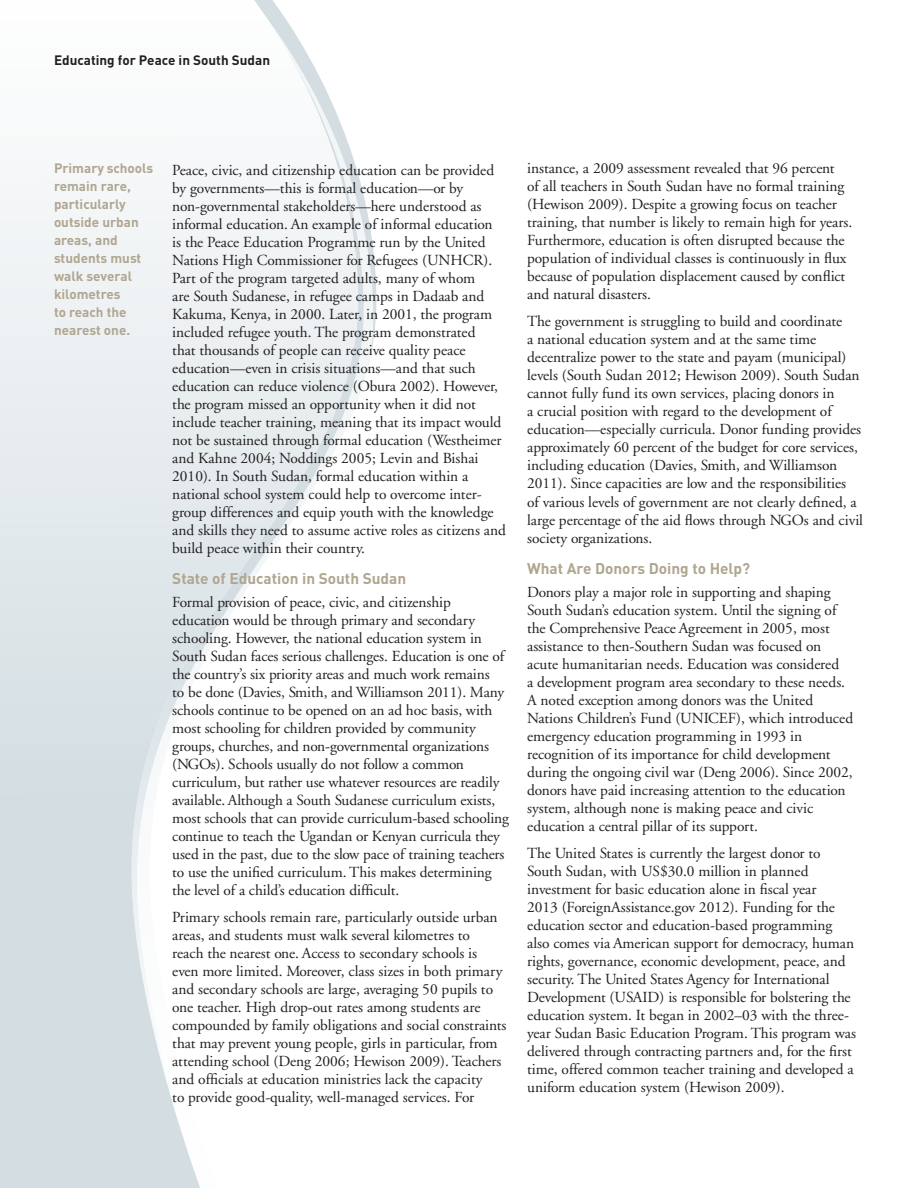
<style>
.page{position:relative;width:918px;height:1188px;background:#fff}
.page>*{position:absolute;margin:0;border:0;box-sizing:border-box;transform-origin:0 0}
.t1{font:15.3px/18px "Adobe Garamond";color:#231f20}
.t2{font:700 15.3px "DIN";color:#b0a690}
.t3{font:700 13.5px/18px "DIN";color:#b0a690}
.t4{font:700 13.5px "DIN";color:#231f20}
</style>
<div class="page">
<svg style="left:0;top:181px;width:137px;height:1007px;background:#dde5e8"></svg>
<svg style="left:137px;top:0;width:238px;height:1188px"></svg>
<p class="t4" style="left:54px;top:52px;width:218px">Educating for Peace in South Sudan</p>
<p class="t3" style="left:54px;top:159px;width:101px">Primary schools remain rare, particularly outside urban areas, and students must walk several kilometres<br>to reach the nearest one.</p>
<p class="t1" style="left:172px;top:161px;width:335px">Peace, civic, and citizenship education can be provided by governments—this is formal education—or by non-governmental stakeholders—here understood as informal education. An example of informal education<br>is the Peace Education Programme run by the United Nations High Commissioner for Refugees (UNHCR).<br>Part of the program targeted adults, many of whom<br>are South Sudanese, in refugee camps in Dadaab and Kakuma, Kenya, in 2000. Later, in 2001, the program included refugee youth. The program demonstrated<br>that thousands of people can receive quality peace education—even in crisis situations—and that such education can reduce violence (Obura 2002). However, the program missed an opportunity when it did not include teacher training, meaning that its impact would not be sustained through formal education (Westheimer and Kahne 2004; Noddings 2005; Levin and Bishai 2010). In South Sudan, formal education within a national school system could help to overcome inter&shy;group differences and equip youth with the knowledge and skills they need to assume active roles as citizens and build peace within their country.</p>
<p class="t2" style="left:172px;top:569px;width:235px">State of Education in South Sudan</p>
<p class="t1" style="left:172px;top:593px;width:338px">Formal provision of peace, civic, and citizenship education would be through primary and secondary schooling. However, the national education system in South Sudan faces serious challenges. Education is one of the country’s six priority areas and much work remains<br>to be done (Davies, Smith, and Williamson 2011). Many schools continue to be opened on an ad hoc basis, with most schooling for children provided by community groups, churches, and non-governmental organizations (NGOs). Schools usually do not follow a common curriculum, but rather use whatever resources are readily available. Although a South Sudanese curriculum exists, most schools that can provide curriculum-based schooling continue to teach the Ugandan or Kenyan curricula they used in the past, due to the slow pace of training teachers to use the unified curriculum. This makes determining the level of a child’s education difficult.</p>
<p class="t1" style="left:172px;top:908px;width:336px">Primary schools remain rare, particularly outside urban areas, and students must walk several kilometres to<br>reach the nearest one. Access to secondary schools is even more limited. Moreover, class sizes in both primary and secondary schools are large, averaging 50 pupils to one teacher. High drop-out rates among students are compounded by family obligations and social constraints that may prevent young people, girls in particular, from attending school (Deng 2006; Hewison 2009). Teachers and officials at education ministries lack the capacity<br>to provide good-quality, well-managed services. For</p>
<p class="t1" style="left:527px;top:160px;width:327px">instance, a 2009 assessment revealed that 96 percent<br>of all teachers in South Sudan have no formal training (Hewison 2009). Despite a growing focus on teacher training, that number is likely to remain high for years.<br>Furthermore, education is often disrupted because the population of individual classes is continuously in flux because of population displacement caused by conflict and natural disasters.</p>
<p class="t1" style="left:527px;top:313px;width:337px">The government is struggling to build and coordinate<br>a national education system and at the same time decentralize power to the state and payam (municipal) levels (South Sudan 2012; Hewison 2009). South Sudan cannot fully fund its own services, placing donors in<br>a crucial position with regard to the development of education—especially curricula. Donor funding provides approximately 60 percent of the budget for core services, including education (Davies, Smith, and Williamson 2011). Since capacities are low and the responsibilities<br>of various levels of government are not clearly defined, a large percentage of the aid flows through NGOs and civil society organizations.</p>
<p class="t2" style="left:527px;top:558px;width:225px">What Are Donors Doing to Help?</p>
<p class="t1" style="left:527px;top:583px;width:328px">Donors play a major role in supporting and shaping South Sudan’s education system. Until the signing of the Comprehensive Peace Agreement in 2005, most assistance to then-Southern Sudan was focused on acute humanitarian needs. Education was considered<br>a development program area secondary to these needs.<br>A noted exception among donors was the United Nations Children’s Fund (UNICEF), which introduced emergency education programming in 1993 in recognition of its importance for child development during the ongoing civil war (Deng 2006). Since 2002, donors have paid increasing attention to the education system, although none is making peace and civic education a central pillar of its support.</p>
<p class="t1" style="left:527px;top:844px;width:330px">The United States is currently the largest donor to South Sudan, with US$30.0 million in planned investment for basic education alone in fiscal year<br>2013 (ForeignAssistance.gov 2012). Funding for the education sector and education-based programming also comes via American support for democracy, human rights, governance, economic development, peace, and security. The United States Agency for International Development (USAID) is responsible for bolstering the education system. It began in 2002–03 with the three&shy;year Sudan Basic Education Program. This program was delivered through contracting partners and, for the first time, offered common teacher training and developed a uniform education system (Hewison 2009).</p>
</div>
